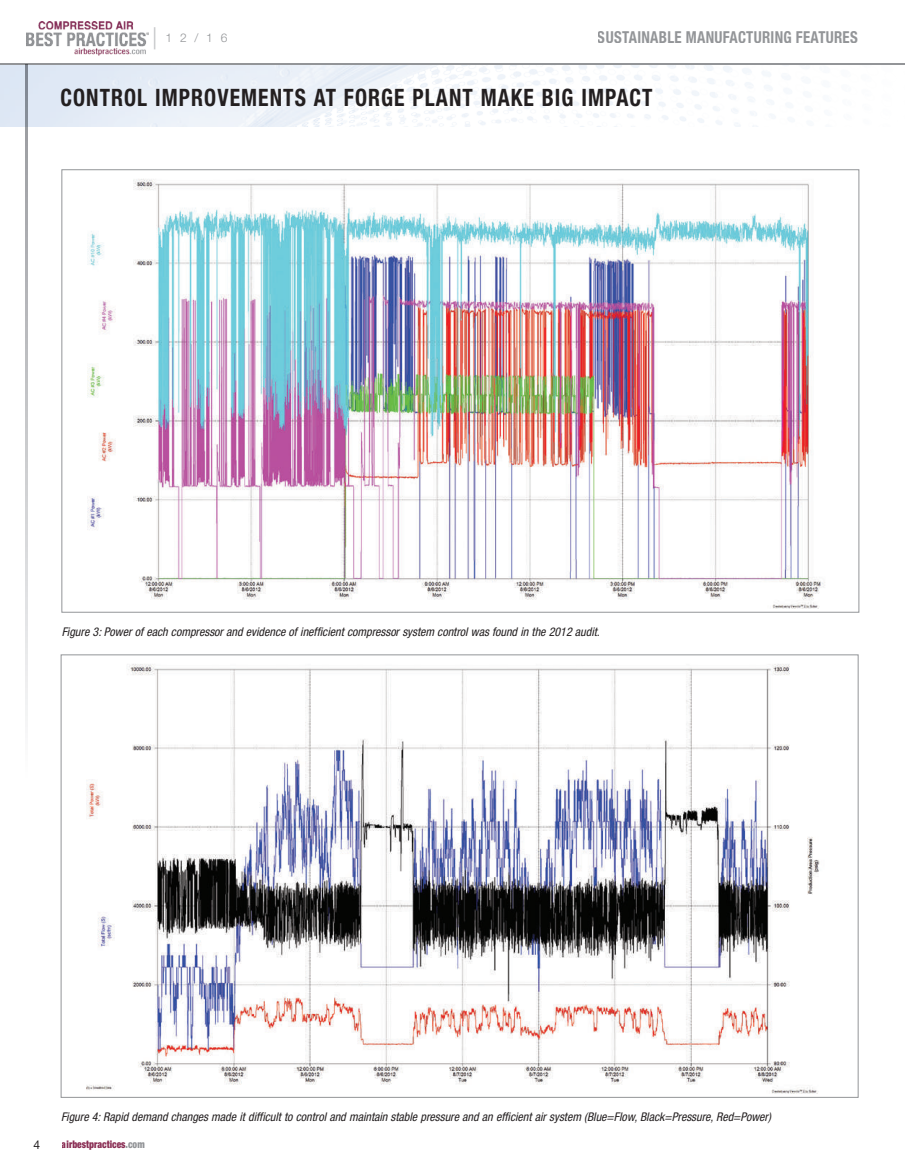
<style>
.page{position:relative;width:905px;height:1175px;background:#fff}
.page>*{position:absolute;margin:0;border:0;box-sizing:border-box;transform-origin:0 0}
.t1{font:300 condensed 30px "Helvetica Neue";color:#c7c8ca;scale:.9 1}
.t2{font:700 condensed 24px "Helvetica Neue";letter-spacing:.05em;color:#231f20;scale:.9 1}
.t3{font:700 condensed 16.5px "Helvetica Neue";letter-spacing:.02em;color:#939598;scale:.9 1}
.t4{font:italic condensed 12px "Helvetica Neue";color:#231f20}
.t5{font:300 12px "Helvetica Neue LT Std";color:#939598}
.t6{font:12px "Helvetica Neue";color:#231f20}
.t7{font:900 condensed 10.5px "Helvetica Neue";color:#8a2e54;scale:.9 1}
.s1{color:#939598}
</style>
<div class="page">
<img style="left:88px;top:179px;width:737px;height:430px">
<img style="left:87px;top:664px;width:733px;height:429px">
<svg style="left:25px;top:65px;width:2px;height:656px"></svg>
<img style="left:26px;top:21px;width:122px;height:35px">
<hr style="left:0;top:64px;width:904px;height:1px;background:#939598">
<h1 class="t1" style="left:152px;top:22px;width:8px">|</h1>
<p class="t5" style="left:165px;top:30px;width:63px">12/16</p>
<h3 class="t3" style="left:598px;top:27px;width:290px">SUSTAINABLE MANUFACTURING FEATURES</h3>
<h2 class="t2" style="left:60px;top:83px;width:659px">CONTROL IMPROVEMENTS AT FORGE PLANT MAKE BIG IMPACT</h2>
<p class="t4" style="left:62px;top:624px;width:539px">Figure 3: Power of each compressor and evidence of inefficient compressor system control was found in the 2012 audit.</p>
<p class="t4" style="left:61px;top:1109px;width:711px">Figure 4: Rapid demand changes made it difficult to control and maintain stable pressure and an efficient air system (Blue=Flow, Black=Pressure, Red=Power)</p>
<p class="t6" style="left:33px;top:1137px;width:8px">4</p>
<p class="t7" style="left:62px;top:1137px;width:93px">airbestpractices<span class="s1">.com</span></p>
</div>
